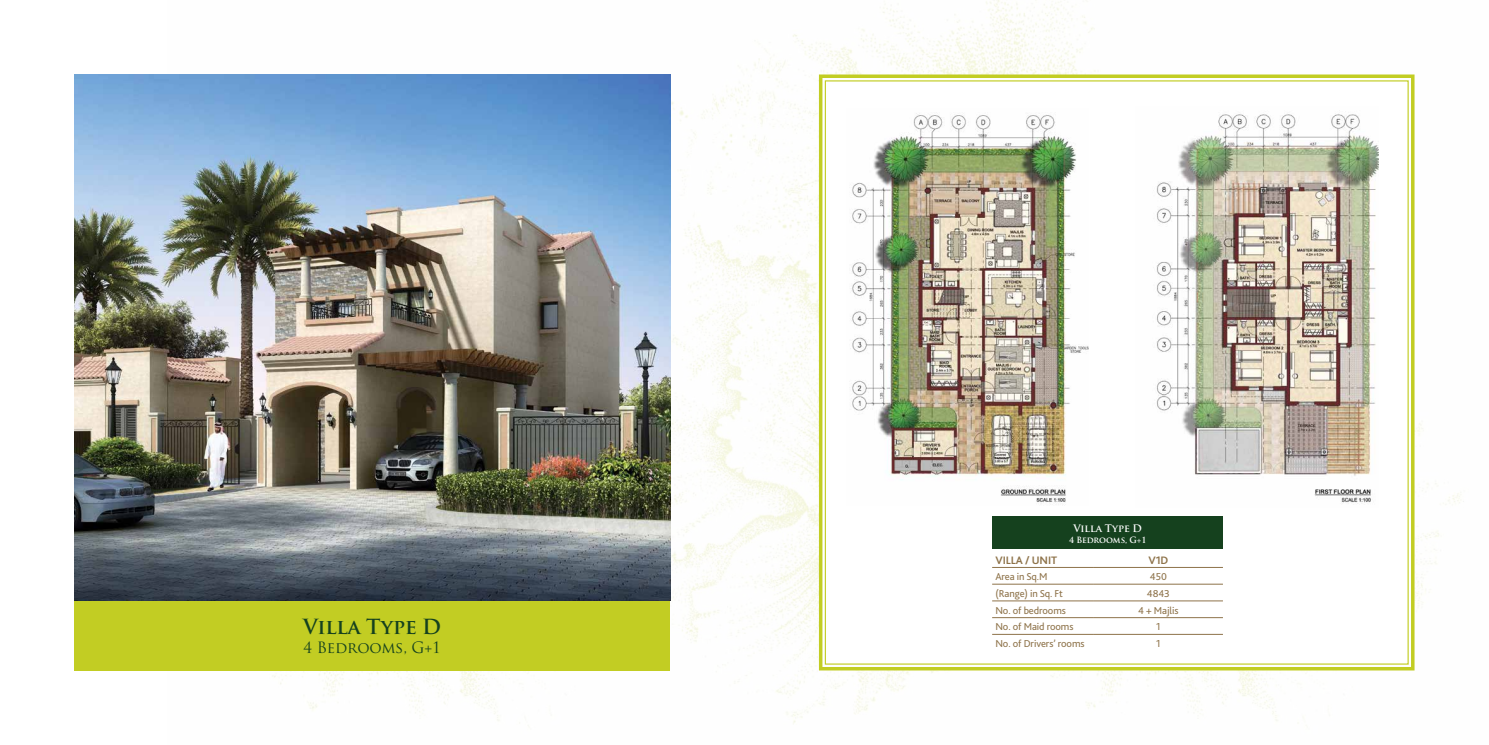
<style>
.page{position:relative;width:1489px;height:745px;background:#fff}
.page>*{position:absolute;margin:0;border:0;box-sizing:border-box;transform-origin:0 0}
.t1{font:700 20.3px "Trajan Pro";letter-spacing:-.01em;color:#15411e}
.t2{font:15.22px "Trajan Pro";letter-spacing:-.01em;color:#15411e}
.t3{font:700 11.29px "Bliss 2";letter-spacing:-.005em;color:#8e734a}
.t4{font:10.5px "Bliss 2";letter-spacing:-.005em;color:#8e734a}
.t5{font:700 10.06px "Trajan Pro";letter-spacing:-.01em;color:#fff}
.t6{font:700 8.4px "Trajan Pro";letter-spacing:-.015em;color:#fff}
</style>
<div class="page">
<img style="left:168px;top:0;width:1296px;height:724px">
<svg style="left:817px;top:73px;width:599px;height:598px"></svg>
<img style="left:846px;top:108px;width:242px;height:397px">
<img style="left:1135px;top:107px;width:243px;height:400px">
<img style="left:74px;top:74px;width:596px;height:526px">
<hr style="left:992px;top:566px;width:101px;height:1px;background:#8e734a">
<hr style="left:1093px;top:566px;width:129px;height:1px;background:#8e734a">
<hr style="left:992px;top:583px;width:101px;height:1px;background:#8e734a">
<hr style="left:1093px;top:583px;width:129px;height:1px;background:#8e734a">
<hr style="left:992px;top:600px;width:101px;height:1px;background:#8e734a">
<hr style="left:1093px;top:600px;width:129px;height:1px;background:#8e734a">
<hr style="left:992px;top:616px;width:101px;height:1px;background:#8e734a">
<hr style="left:1093px;top:616px;width:129px;height:1px;background:#8e734a">
<hr style="left:992px;top:633px;width:101px;height:1px;background:#8e734a">
<hr style="left:1093px;top:633px;width:129px;height:1px;background:#8e734a">
<div style="left:992px;top:516px;width:230px;height:32px;background:#15411e"></div>
<div style="left:74px;top:600px;width:596px;height:70px;background:#c2cd23"></div>
<h1 class="t1" style="left:303px;top:613px;width:139px">Villa Type D</h1>
<h2 class="t2" style="left:303px;top:637px;width:139px">4 Bedrooms, G+1</h2>
<p class="t5" style="left:1073px;top:521px;width:70px">Villa Type D</p>
<p class="t6" style="left:1069px;top:534px;width:79px">4 Bedrooms, G+1</p>
<p class="t3" style="left:995px;top:553px;width:63px">VILLA / UNIT</p>
<p class="t3" style="left:1148px;top:553px;width:22px">V1D</p>
<p class="t4" style="left:995px;top:569px;width:54px">Area in Sq.M</p>
<p class="t4" style="left:1149px;top:569px;width:18px">450</p>
<p class="t4" style="left:995px;top:586px;width:69px">(Range) in Sq. Ft</p>
<p class="t4" style="left:1146px;top:586px;width:25px">4843</p>
<p class="t4" style="left:995px;top:603px;width:72px">No. of bedrooms</p>
<p class="t4" style="left:1138px;top:603px;width:42px">4 + Majlis</p>
<p class="t4" style="left:995px;top:620px;width:80px">No. of Maid rooms</p>
<p class="t4" style="left:1156px;top:620px;width:6px">1</p>
<p class="t4" style="left:995px;top:636px;width:91px">No. of Drivers’ rooms</p>
<p class="t4" style="left:1156px;top:636px;width:6px">1</p>
</div>
